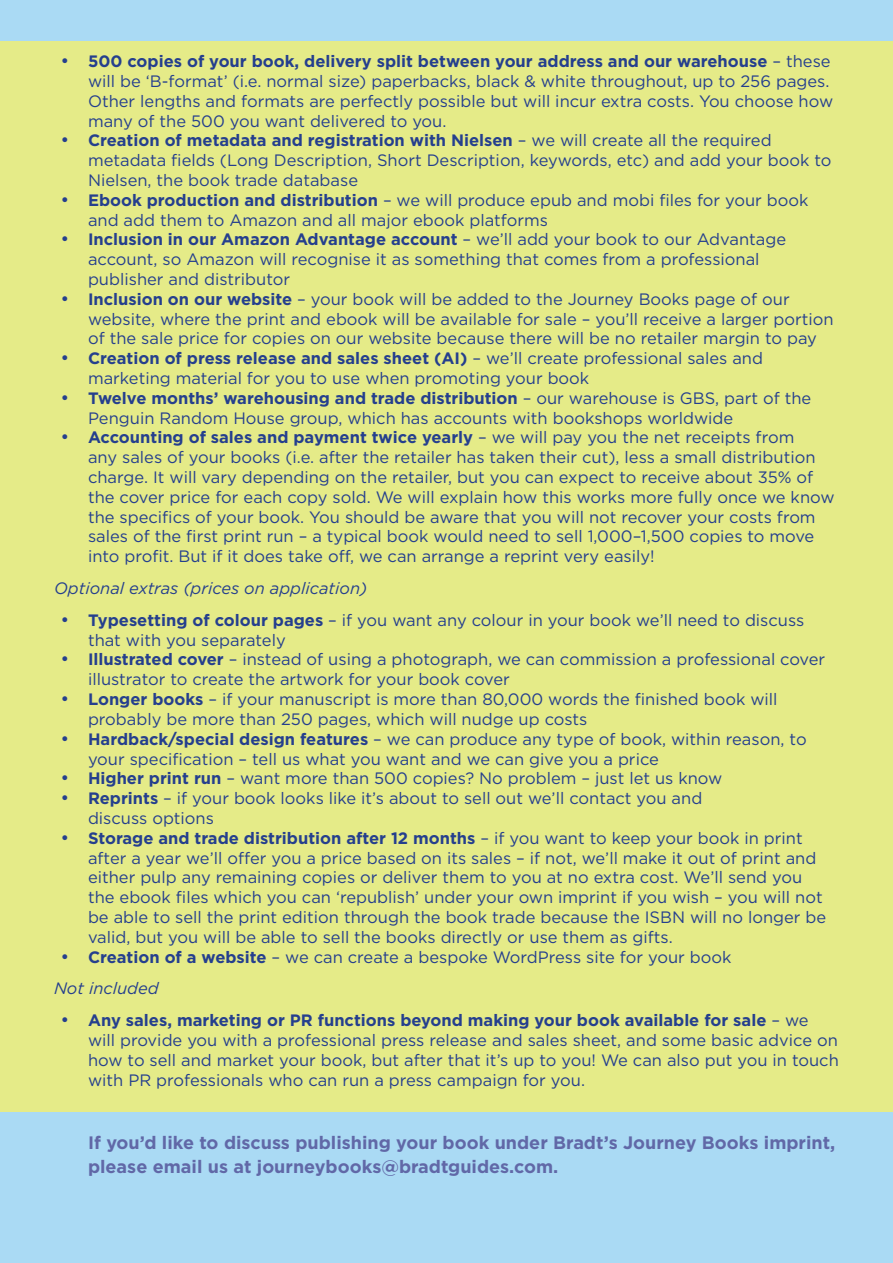
<style>
.page{position:relative;width:893px;height:1263px;background:#aadaf4}
.page>*{position:absolute;margin:0;border:0;box-sizing:border-box;transform-origin:0 0}
.t1{font:700 18px/24px "Gotham";color:#6168a7}
.t2{font:16.5px/19.8px "Gotham";color:#253f8e}
.t3{font:700 16.5px "Gotham";color:#253f8e}
.t4{font:italic 16.5px "Gotham";color:#253f8e}
.t5{font:16.5px "Symbol";color:#253f8e}
.s1{font-weight:400}
.s2{font-weight:700}
</style>
<div class="page">
<div style="left:0;top:41px;width:893px;height:1071px;background:#e5eb88"></div>
<p class="t5" style="left:61px;top:54px;width:9px">•</p>
<p class="t5" style="left:61px;top:133px;width:9px">•</p>
<p class="t5" style="left:61px;top:192px;width:9px">•</p>
<p class="t5" style="left:61px;top:232px;width:9px">•</p>
<p class="t5" style="left:61px;top:291px;width:9px">•</p>
<p class="t5" style="left:61px;top:351px;width:9px">•</p>
<p class="t5" style="left:61px;top:390px;width:9px">•</p>
<p class="t5" style="left:61px;top:430px;width:9px">•</p>
<p class="t3" style="left:88px;top:50px;width:744px">500 copies of your book, delivery split between your address and our warehouse <span class="s1">– these</span></p>
<p class="t2" style="left:88px;top:71px;width:747px">will be B‘ -format’ ( .e. i normal size) paperbacks, black &amp; white throughout, up to 256 pages.<br>Other lengths and formats are perfectly possible but will incur extra costs. You choose how many of the 500 you want delivered to you.</p>
<p class="t3" style="left:88px;top:130px;width:685px">Creation of metadata and registration with Nielsen <span class="s1">– we will create all the required</span></p>
<p class="t2" style="left:88px;top:150px;width:745px">metadata fields (Long Description, Short Description, keywords, etc) and add your book to<br>Nielsen, the book trade database</p>
<p class="t2" style="left:88px;top:190px;width:722px"><span class="s2">Ebook production and distribution</span> – we will produce epub and mobi files for your book</p>
<p class="t2" style="left:88px;top:210px;width:461px">and add them to Amazon and all major ebook platforms</p>
<p class="t3" style="left:88px;top:229px;width:700px">Inclusion in our Amazon Advantage account <span class="s1">– we l l’ add your book to our Advantage</span></p>
<p class="t2" style="left:88px;top:249px;width:673px">account, so Amazon will recognise it as something that comes from a professional publisher and distributor</p>
<p class="t2" style="left:88px;top:289px;width:703px"><span class="s2">Inclusion on our website</span> – your book will be added to the Journey Books page of our</p>
<p class="t2" style="left:88px;top:309px;width:747px">website, where the print and ebook will be available for sale – you l l’ receive a larger portion of the sale price for copies on our website because there will be no retailer margin to pay</p>
<p class="t3" style="left:88px;top:347px;width:676px">Creation of press release and sales sheet (AI) <span class="s1">– we l l’ create professional sales and</span></p>
<p class="t2" style="left:88px;top:368px;width:503px">marketing material for you to use when promoting your book</p>
<p class="t3" style="left:88px;top:387px;width:725px">Twelve months’ warehousing and trade distribution <span class="s1">– our warehouse is GBS, part of the</span></p>
<p class="t2" style="left:88px;top:408px;width:647px">Penguin Random House group, which has accounts with bookshops worldwide</p>
<p class="t3" style="left:88px;top:427px;width:708px">Accounting of sales and payment twice yearly <span class="s1">– we will pay you the net receipts from</span></p>
<p class="t2" style="left:88px;top:447px;width:748px">any sales of your books ( .e. i after the retailer has taken their cut ,) less a small distribution charge It. will vary depending on the retailer, but you can expect to receive about 35% of the cover price for each copy sold. We will explain how this works more fully once we know the specifics of your book. You should be aware that you will not recover your costs from sales of the first print run – a typical book would need to sell 1,000–1,500 copies to move into profit. But if it does take off, we can arrange a reprint very easily!</p>
<p class="t4" style="left:54px;top:579px;width:315px">Optional extras (prices on application(</p>
<p class="t2" style="left:88px;top:610px;width:718px"><span class="s2">Typesetting of colour pages</span> – if you want any colour in your book we l l’ need to discuss</p>
<p class="t5" style="left:61px;top:612px;width:9px">•</p>
<p class="t5" style="left:61px;top:652px;width:9px">•</p>
<p class="t5" style="left:61px;top:691px;width:9px">•</p>
<p class="t5" style="left:61px;top:731px;width:9px">•</p>
<p class="t5" style="left:61px;top:771px;width:9px">•</p>
<p class="t5" style="left:61px;top:790px;width:9px">•</p>
<p class="t5" style="left:61px;top:830px;width:9px">•</p>
<p class="t2" style="left:88px;top:630px;width:199px">that with you separately</p>
<p class="t2" style="left:88px;top:649px;width:739px"><span class="s2">Illustrated cover</span> – instead of using a photograph, we can commission a professional cover</p>
<p class="t2" style="left:88px;top:669px;width:423px">illustrator to create the artwork for your book cover</p>
<p class="t2" style="left:88px;top:689px;width:691px"><span class="s2">Longer books</span> – if your manuscript is more than 80,000 words the finished book will</p>
<p class="t2" style="left:88px;top:709px;width:501px">probably be more than 250 pages, which will nudge up costs</p>
<p class="t2" style="left:88px;top:729px;width:720px"><span class="s2">Hardback/special design features</span> – we can produce any type of book, within reason, to</p>
<p class="t2" style="left:88px;top:748px;width:572px">your specification – tell us what you want and we can give you a price</p>
<p class="t2" style="left:88px;top:768px;width:636px"><span class="s2">Higher print run</span> – want more than 500 copies? No problem – just let us know</p>
<p class="t2" style="left:88px;top:788px;width:616px"><span class="s2">Reprints</span> – if your book looks like it s’ about to sell out we l l’ contact you and</p>
<p class="t2" style="left:88px;top:808px;width:127px">discuss options</p>
<p class="t3" style="left:88px;top:827px;width:716px">Storage and trade distribution after 12 months <span class="s1">– if you want to keep your book in print</span></p>
<p class="t2" style="left:88px;top:847px;width:740px">after a year we l l’ offer you a price based on its sales – if not, we l l’ make it out of print and either pulp any remaining copies or deliver them to you at no extra cost. We l l’ send you the ebook files which you can ‘republish’ under your own imprint if you wish – you will not be able to sell the print edition through the book trade because the ISBN will no longer be valid, but you will be able to sell the books directly or use them as gifts.</p>
<p class="t2" style="left:88px;top:946px;width:645px"><span class="s2">Creation of a website</span> – we can create a bespoke WordPress site for your book</p>
<p class="t5" style="left:61px;top:949px;width:9px">•</p>
<p class="t4" style="left:54px;top:979px;width:106px">Not included</p>
<p class="t3" style="left:88px;top:1009px;width:722px">Any sales, marketing or PR functions beyond making your book available for sale <span class="s1">– we</span></p>
<p class="t5" style="left:61px;top:1012px;width:9px">•</p>
<p class="t2" style="left:88px;top:1030px;width:752px;text-align:justify">will provide you with a professional press release and sales sheet, and some basic advice on how to sell and market your book, but after that it s’ up to you! We can also put you in touch with PR professionals who can run a press campaign for you.</p>
<p class="t1" style="left:88px;top:1131px;width:749px">If you d’ like to discuss publishing your book under Bradt s’ Journey Books imprint, please email us at journeybooks@bradtguides.com.</p>
</div>
